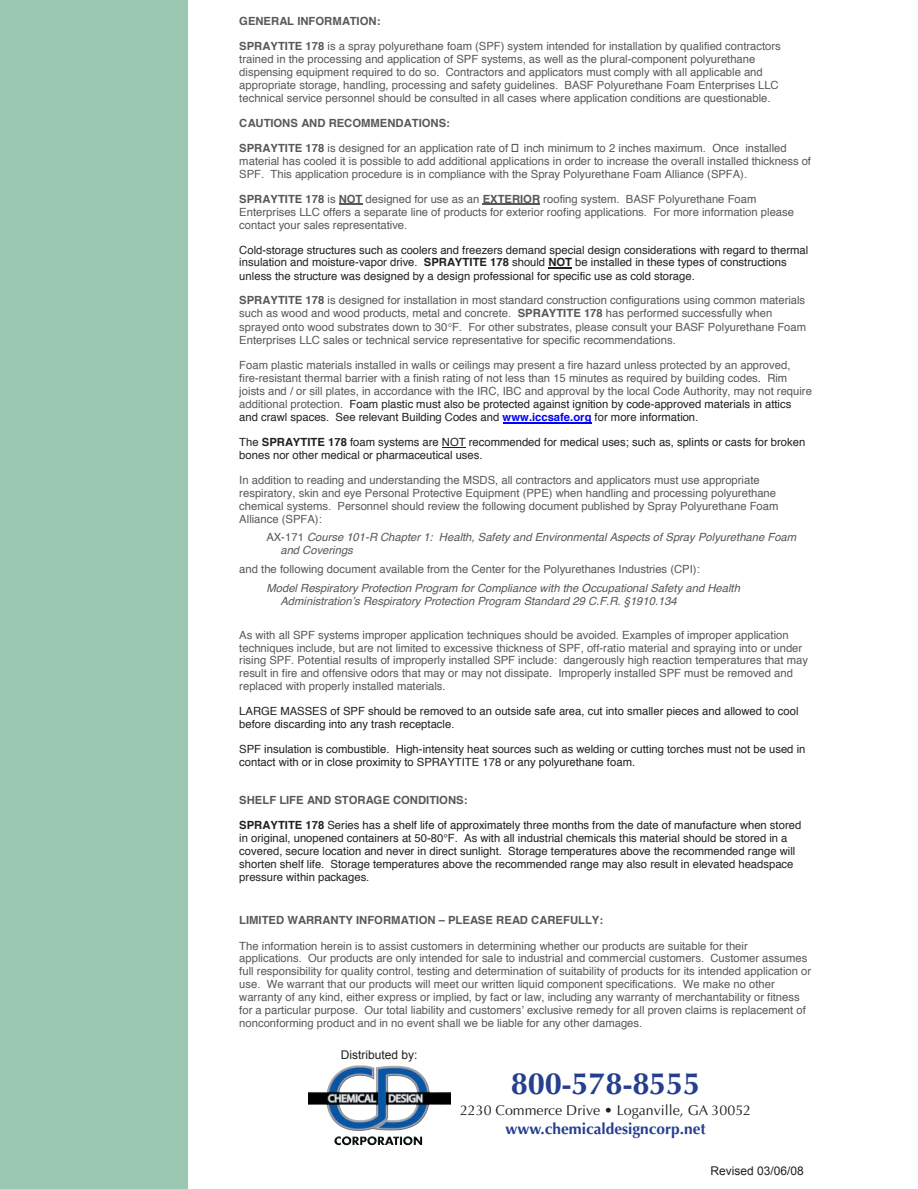
<style>
.page{position:relative;width:918px;height:1189px;background:#fff}
.page>*{position:absolute;margin:0;border:0;box-sizing:border-box;transform-origin:0 0}
.t1{font:700 30.9px "Optima";letter-spacing:-.01em;color:#253f8e}
.t2{font:700 15.45px "Optima";color:#253f8e}
.t3{font:14.25px "Optima";color:#231f20}
.t4{font:12px "Arial";color:#231f20}
.t5{font:11.25px/12.9px "Helvetica";letter-spacing:.005em;color:#57585a}
.t6{font:11.25px/12.9px "Helvetica";letter-spacing:.005em;color:#231f20}
.t7{font:italic 11.25px/12.9px "Helvetica";letter-spacing:.005em;color:#57585a}
.t8{font:700 11.25px "Helvetica";color:#57585a}
.s1{font-weight:700}
.s2{color:#00f}
.s3{color:#231f20}
.s4{font-weight:700;color:#00f}
.s5{font-style:normal}
</style>
<div class="page">
<svg style="left:339px;top:204px;width:23px;height:1px"></svg>
<hr style="left:482px;top:204px;width:58px;height:1px;background:#57585a">
<svg style="left:548px;top:268px;width:24px;height:1px"></svg>
<hr style="left:502px;top:422px;width:89px;height:1px;background:#00f">
<svg style="left:442px;top:447px;width:23px;height:1px"></svg>
<div style="left:0;top:0;width:188px;height:1189px;background:#9bc8b3"></div>
<img style="left:308px;top:1065px;width:143px;height:81px">
<p class="t8" style="left:239px;top:12px;width:143px">GENERAL INFORMATION:</p>
<p class="t5" style="left:239px;top:40px;width:543px"><span class="s1">SPRAYTITE 178</span> is a spray polyurethane foam (SPF) system intended for installation by qualified contractors trained in the processing and application of SPF systems, as well as the plural-component polyurethane dispensing equipment required to do so. Contractors and applicators must comply with all applicable and appropriate storage, handling, processing and safety guidelines. BASF Polyurethane Foam Enterprises LLC technical service personnel should be consulted in all cases where application conditions are questionable.</p>
<p class="t8" style="left:239px;top:114px;width:212px">CAUTIONS AND RECOMMENDATIONS:</p>
<p class="t5" style="left:239px;top:142px;width:573px"><span class="s1">SPRAYTITE 178</span> is designed for an application rate of ½ inch minimum to 2 inches maximum. Once installed material has cooled it is possible to add additional applications in order to increase the overall installed thickness of<br>SPF. This application procedure is in compliance with the Spray Polyurethane Foam Alliance (SPFA).</p>
<p class="t5" style="left:239px;top:193px;width:556px"><span class="s1">SPRAYTITE 178</span> is <span class="s1">NOT</span> designed for use as an <span class="s1">EXTERIOR</span> roofing system. BASF Polyurethane Foam<br>Enterprises LLC offers a separate line of products for exterior roofing applications. For more information please contact your sales representative.</p>
<p class="t6" style="left:239px;top:244px;width:570px">Cold-storage structures such as coolers and freezers demand special design considerations with regard to thermal insulation and moisture-vapor drive. <span class="s1">SPRAYTITE 178</span> should <span class="s1">NOT</span> be installed in these types of constructions unless the structure was designed by a design professional for specific use as cold storage.</p>
<p class="t5" style="left:239px;top:294px;width:568px;line-height:13.5px"><span class="s1">SPRAYTITE 178</span> is designed for installation in most standard construction configurations using common materials such as wood and wood products, metal and concrete. <span class="s1">SPRAYTITE 178</span> has performed successfully when sprayed onto wood substrates down to 30 F. For other substrates, please consult your BASF Polyurethane Foam</p>
<p class="t5" style="left:239px;top:334px;width:438px">Enterprises LLC sales or technical service representative for specific recommendations.</p>
<p class="t5" style="left:239px;top:359px;width:574px">Foam plastic materials installed in walls or ceilings may present a fire hazard unless protected by an approved, fire-resistant thermal barrier with a finish rating of not less than 15 minutes as required by building codes<span class="s2">.</span> Rim joists and / or sill plates, in accordance with the IRC, IBC and approval by the local Code Authority, may not require additional protection. <span class="s3">Foam plastic must also be protected against ignition by code-approved materials in attics and crawl spaces. See relevant Building Codes and</span> <span class="s4">www.iccsafe.org</span> <span class="s3">for more information.</span></p>
<p class="t6" style="left:239px;top:435px;width:567px">The <span class="s1">SPRAYTITE 178</span> foam systems are NOT recommended for medical uses; such as, splints or casts for broken bones nor other medical or pharmaceutical uses.</p>
<p class="t5" style="left:239px;top:473px;width:540px">In addition to reading and understanding the MSDS, all contractors and applicators must use appropriate respiratory, skin and eye Personal Protective Equipment (PPE) when handling and processing polyurethane chemical systems. Personnel should review the following document published by Spray Polyurethane Foam Alliance (SPFA):</p>
<p class="t7" style="left:280px;top:531px;width:517px;text-indent:-14px"><span class="s5">AX-171</span> Course 101-R Chapter 1: Health, Safety and Environmental Aspects of Spray Polyurethane Foam and Coverings</p>
<p class="t5" style="left:239px;top:563px;width:462px">and the following document available from the Center for the Polyurethanes Industries (CPI):</p>
<p class="t7" style="left:280px;top:582px;width:461px;text-indent:-14px">Model Respiratory Protection Program for Compliance with the Occupational Safety and Health<br>Administration’s Respiratory Protection Program Standard 29 C.F.R. §1910.134</p>
<p class="t5" style="left:239px;top:628px;width:570px">As with all SPF systems improper application techniques should be avoided. Examples of improper application techniques include, but are not limited to excessive thickness of SPF, off-ratio material and spraying into or under rising SPF. Potential results of improperly installed SPF include: dangerously high reaction temperatures that may result in fire and offensive odors that may or may not dissipate. Improperly installed SPF must be removed and replaced with properly installed materials.</p>
<p class="t6" style="left:239px;top:705px;width:561px">LARGE MASSES of SPF should be removed to an outside safe area, cut into smaller pieces and allowed to cool before discarding into any trash receptacle.</p>
<p class="t6" style="left:239px;top:743px;width:567px">SPF insulation is combustible. High-intensity heat sources such as welding or cutting torches must not be used in contact with or in close proximity to SPRAYTITE 178 or any polyurethane foam.</p>
<p class="t8" style="left:239px;top:791px;width:230px">SHELF LIFE AND STORAGE CONDITIONS:</p>
<p class="t6" style="left:239px;top:819px;width:563px"><span class="s1">SPRAYTITE 178</span> Series has a shelf life of approximately three months from the date of manufacture when stored in original, unopened containers at 50-80°F. As with all industrial chemicals this material should be stored in a covered, secure location and never in direct sunlight. Storage temperatures above the recommended range will shorten shelf life. Storage temperatures above the recommended range may also result in elevated headspace pressure within packages.</p>
<p class="t8" style="left:239px;top:911px;width:365px">LIMITED WARRANTY INFORMATION – PLEASE READ CAREFULLY:</p>
<p class="t5" style="left:239px;top:939px;width:573px">The information herein is to assist customers in determining whether our products are suitable for their applications. Our products are only intended for sale to industrial and commercial customers. Customer assumes full responsibility for quality control, testing and determination of suitability of products for its intended application or use. We warrant that our products will meet our written liquid component specifications. We make no other warranty of any kind, either express or implied, by fact or law, including any warranty of merchantability or fitness for a particular purpose. Our total liability and customers’ exclusive remedy for all proven claims is replacement of nonconforming product and in no event shall we be liable for any other damages.</p>
<p class="t4" style="left:341px;top:1048px;width:78px">Distributed by:</p>
<h1 class="t1" style="left:511px;top:1066px;width:191px">800-578-8555</h1>
<p class="t3" style="left:460px;top:1102px;width:292px">2230 Commerce Drive • Loganville, GA 30052</p>
<h2 class="t2" style="left:505px;top:1119px;width:202px">www.chemicaldesigncorp.net</h2>
<p class="t4" style="left:710px;top:1164px;width:95px">Revised 03/06/08</p>
</div>
